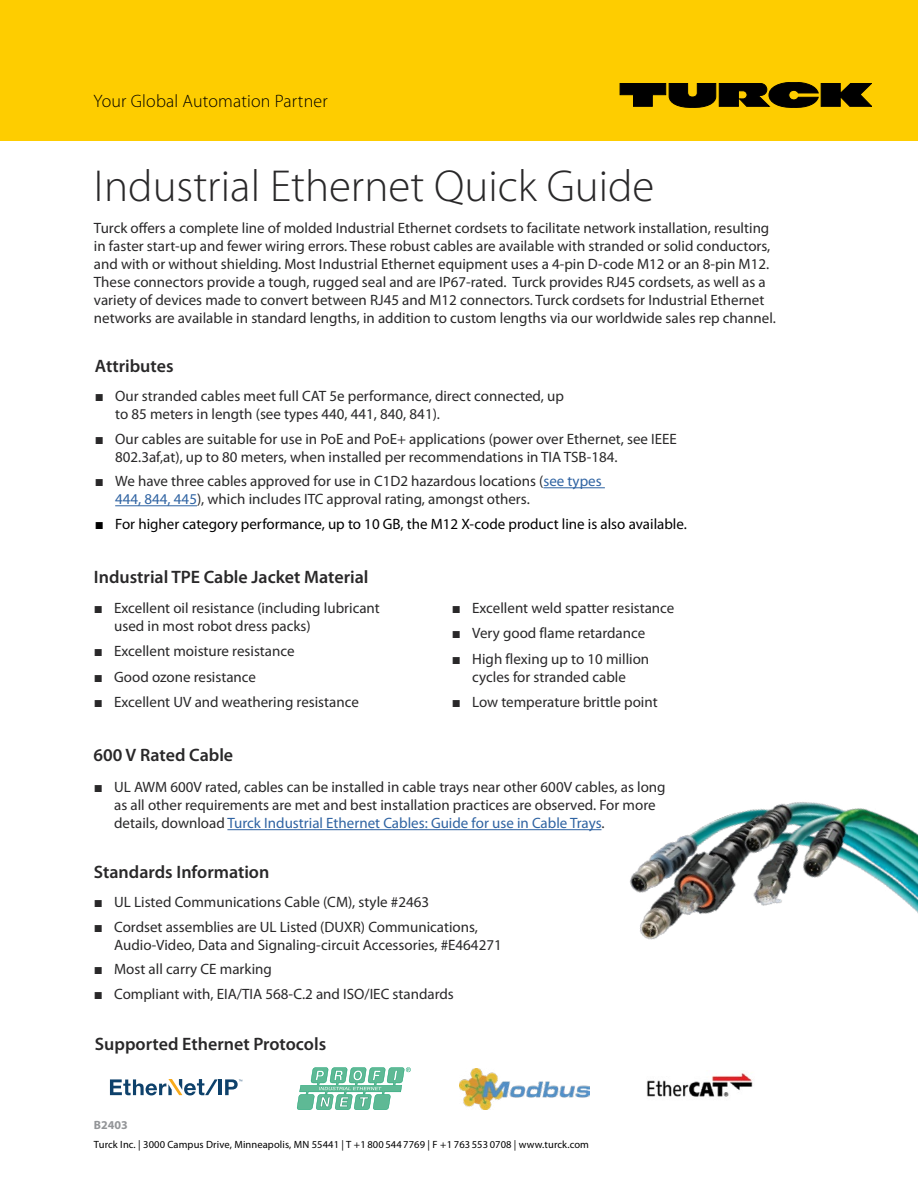
<style>
.page{position:relative;width:918px;height:1188px;background:#fff}
.page>*{position:absolute;margin:0;border:0;box-sizing:border-box;transform-origin:0 0}
.t1{font:300 45px "Myriad Pro";color:#292829}
.t2{font:600 18px "Myriad Pro";color:#292829}
.t3{font:300 18px "Myriad Pro";letter-spacing:.01em;color:#000}
.t4{font:15px/18px "Myriad Pro";color:#292829}
.t5{font:15px "Myriad Pro";color:#000}
.t6{font:700 12px "Myriad Pro";color:#939598}
.t7{font:10.5px "Myriad Pro";letter-spacing:.01em;color:#000}
.s1{font-family:"Arial"}
.s2{color:#2f63a2}
</style>
<div class="page">
<div style="left:0;top:0;width:918px;height:141px;background:#fecd00"></div>
<svg style="left:620px;top:82px;width:252px;height:26px"></svg>
<hr style="left:227px;top:829px;width:374px;height:1px;background:#2f63a2">
<hr style="left:543px;top:487px;width:62px;height:1px;background:#2f63a2">
<hr style="left:115px;top:505px;width:82px;height:1px;background:#2f63a2">
<img style="left:647px;top:1073px;width:106px;height:24px">
<img style="left:460px;top:1068px;width:129px;height:41px">
<hr style="left:219px;top:1079px;width:3px;height:16px;background:#0e416b">
<svg style="left:225px;top:1079px;width:17px;height:16px"></svg>
<svg style="left:110px;top:1079px;width:108px;height:16px"></svg>
<svg style="left:297px;top:1067px;width:114px;height:43px"></svg>
<img style="left:567px;top:802px;width:351px;height:138px">
<p class="t3" style="left:94px;top:90px;width:236px">Your Global Automation Partner</p>
<h1 class="t1" style="left:94px;top:159px;width:562px">Industrial Ethernet Quick Guide</h1>
<p class="t4" style="left:94px;top:219px;width:683px">Turck offers a complete line of molded Industrial Ethernet cordsets to facilitate network installation, resulting in faster start-up and fewer wiring errors. These robust cables are available with stranded or solid conductors, and with or without shielding. Most Industrial Ethernet equipment uses a 4-pin D-code M12 or an 8-pin M12.<br>These connectors provide a tough, rugged seal and are IP67-rated. Turck provides RJ45 cordsets, as well as a variety of devices made to convert between RJ45 and M12 connectors. Turck cordsets for Industrial Ethernet networks are available in standard lengths, in addition to custom lengths via our worldwide sales rep channel.</p>
<p class="t2" style="left:95px;top:355px;width:80px">Attributes</p>
<p class="t4" style="left:115px;top:387px;width:450px;text-indent:-20px"><span class="s1">■</span> Our stranded cables meet full CAT 5e performance, direct connected, up to 85 meters in length (see types 440, 441, 840, 841).</p>
<p class="t4" style="left:115px;top:429px;width:563px;text-indent:-20px"><span class="s1">■</span> Our cables are suitable for use in PoE and PoE+ applications (power over Ethernet, see IEEE<br>802.3af,at), up to 80 meters, when installed per recommendations in TIA TSB-184.</p>
<p class="t4" style="left:115px;top:472px;width:488px;text-indent:-20px"><span class="s1">■</span> We have three cables approved for use in C1D2 hazardous locations (<span class="s2">see types<br>444, 844, 445</span>), which includes ITC approval rating, amongst others.</p>
<p class="t5" style="left:95px;top:515px;width:594px"><span class="s1">■</span> For higher category performance, up to 10 GB, the M12 X-code product line is also available.</p>
<p class="t2" style="left:94px;top:566px;width:276px">Industrial TPE Cable Jacket Material</p>
<p class="t4" style="left:114px;top:599px;width:267px;text-indent:-20px"><span class="s1">■</span> Excellent oil resistance (including lubricant used in most robot dress packs)</p>
<p class="t4" style="left:94px;top:642px;width:202px"><span class="s1">■</span> Excellent moisture resistance</p>
<p class="t4" style="left:94px;top:668px;width:164px"><span class="s1">■</span> Good ozone resistance</p>
<p class="t4" style="left:94px;top:693px;width:267px"><span class="s1">■</span> Excellent UV and weathering resistance</p>
<p class="t2" style="left:94px;top:744px;width:141px">600 V Rated Cable</p>
<p class="t4" style="left:452px;top:599px;width:224px"><span class="s1">■</span> Excellent weld spatter resistance</p>
<p class="t4" style="left:452px;top:624px;width:195px"><span class="s1">■</span> Very good flame retardance</p>
<p class="t4" style="left:452px;top:650px;width:199px;text-align:center"><span class="s1">■</span> High flexing up to 10 million cycles for stranded cable</p>
<p class="t4" style="left:452px;top:693px;width:207px"><span class="s1">■</span> Low temperature brittle point</p>
<p class="t4" style="left:114px;top:778px;width:553px;text-indent:-20px"><span class="s1">■</span> UL AWM 600V rated, cables can be installed in cable trays near other 600V cables, as long as all other requirements are met and best installation practices are observed. For more details, download <span class="s2">Turck Industrial Ethernet Cables: Guide for use in Cable Trays</span>.</p>
<p class="t2" style="left:94px;top:861px;width:177px">Standards Information</p>
<p class="t4" style="left:94px;top:893px;width:337px"><span class="s1">■</span> UL Listed Communications Cable (CM), style #2463</p>
<p class="t4" style="left:114px;top:917px;width:389px;text-indent:-20px"><span class="s1">■</span> Cordset assemblies are UL Listed (DUXR) Communications,<br>Audio-Video, Data and Signaling-circuit Accessories, #E464271</p>
<p class="t4" style="left:94px;top:960px;width:180px"><span class="s1">■</span> Most all carry CE marking</p>
<p class="t4" style="left:94px;top:985px;width:361px"><span class="s1">■</span> Compliant with, EIA/TIA 568-C.2 and ISO/IEC standards</p>
<p class="t2" style="left:95px;top:1033px;width:233px">Supported Ethernet Protocols</p>
<p class="t6" style="left:94px;top:1117px;width:35px">B2403</p>
<p class="t7" style="left:94px;top:1138px;width:497px">Turck Inc. | 3000 Campus Drive, Minneapolis, MN 55441 | T +1 800 544 7769 | F +1 763 553 0708 | www.turck.com</p>
</div>
